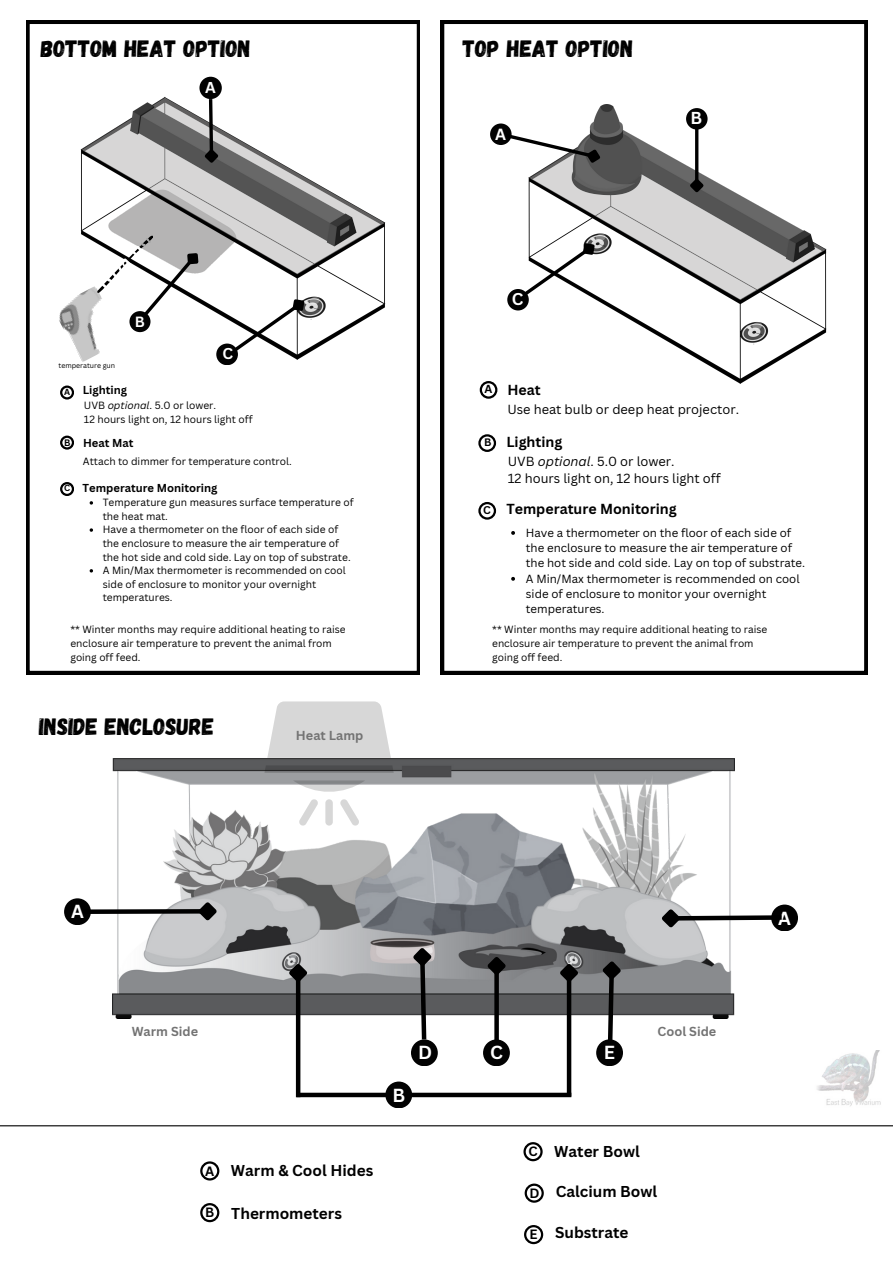
<style>
.page{position:relative;width:893px;height:1264px;background:#fff}
.page>*{position:absolute;margin:0;border:0;box-sizing:border-box;transform-origin:0 0}
.t1{font:23.55px "Gagalin";color:#000}
.t2{font:700 18.45px "Canva Sans";color:#fff}
.t3{font:700 16.8px "Canva Sans";color:#fff}
.t4{font:700 16.65px "Canva Sans";color:#fff}
.t5{font:700 15.75px "Canva Sans";color:#fff}
.t6{font:700 15.3px "Canva Sans";color:#000}
.t7{font:700 15.3px "Canva Sans";color:#fff}
.t8{font:700 14.4px "Canva Sans";color:#fff}
.t9{font:700 14.1px "Canva Sans";color:#000}
.t10{font:700 13.2px "Canva Sans";color:#000}
.t11{font:12.9px "Canva Sans";color:#000}
.t12{font:700 12.75px "Canva Sans";color:#737373}
.t13{font:11.4px/15.3px "Canva Sans";color:#000}
.t14{font:700 11.25px "Canva Sans";color:#000}
.t15{font:700 10.95px "Canva Sans";color:#000}
.t16{font:700 10.5px "Canva Sans";color:#000}
.t17{font:10.2px/13.6px "Canva Sans";color:#000}
.t18{font:700 9.15px "Canva Sans";color:#000}
.t19{font:700 8.7px "Canva Sans";color:#000}
.t20{font:6.9px "Canva Sans";color:#000}
.s1{font-style:italic}
</style>
<div class="page">
<svg style="left:441px;top:21px;width:426px;height:653px"></svg>
<div style="left:686px;top:108px;width:21px;height:22px;background:#020202;border-radius:50%"></div>
<div style="left:507px;top:289px;width:21px;height:21px;background:#020202;border-radius:50%"></div>
<div style="left:490px;top:123px;width:21px;height:22px;background:#020202;border-radius:50%"></div>
<svg style="left:502px;top:131px;width:103px;height:37px"></svg>
<svg style="left:479px;top:381px;width:18px;height:18px"></svg>
<svg style="left:200px;top:1161px;width:19px;height:19px"></svg>
<svg style="left:200px;top:1203px;width:19px;height:19px"></svg>
<svg style="left:523px;top:1142px;width:19px;height:19px"></svg>
<svg style="left:524px;top:1183px;width:19px;height:19px"></svg>
<hr style="left:0;top:1125px;width:892px;height:1px;background:#000">
<img style="left:817px;top:1050px;width:64px;height:56px">
<hr style="left:695px;top:128px;width:3px;height:53px;background:#000">
<svg style="left:687px;top:176px;width:19px;height:19px"></svg>
<svg style="left:514px;top:235px;width:88px;height:68px"></svg>
<svg style="left:478px;top:434px;width:18px;height:18px"></svg>
<svg style="left:478px;top:502px;width:18px;height:17px"></svg>
<div style="left:64px;top:898px;width:27px;height:27px;background:#020202;border-radius:50%"></div>
<div style="left:296px;top:1092px;width:275px;height:5px;background:#000"></div>
<div style="left:385px;top:1081px;width:27px;height:27px;background:#020202;border-radius:50%"></div>
<img style="left:113px;top:758px;width:621px;height:260px">
<div style="left:494px;top:971px;width:5px;height:81px;background:#000"></div>
<svg style="left:483px;top:952px;width:26px;height:27px"></svg>
<svg style="left:409px;top:943px;width:26px;height:99px"></svg>
<div style="left:483px;top:1039px;width:27px;height:27px;background:#020202;border-radius:50%"></div>
<div style="left:411px;top:1039px;width:27px;height:27px;background:#020202;border-radius:50%"></div>
<div style="left:84px;top:909px;width:118px;height:5px;background:#000"></div>
<svg style="left:194px;top:898px;width:27px;height:26px"></svg>
<hr style="left:296px;top:978px;width:4px;height:119px;background:#000">
<svg style="left:285px;top:959px;width:26px;height:27px"></svg>
<div style="left:566px;top:978px;width:5px;height:118px;background:#000"></div>
<svg style="left:556px;top:959px;width:26px;height:27px"></svg>
<svg style="left:267px;top:701px;width:124px;height:57px;background:#dbdbdb"></svg>
<svg style="left:293px;top:780px;width:72px;height:46px"></svg>
<svg style="left:264px;top:765px;width:130px;height:8px"></svg>
<svg style="left:26px;top:21px;width:394px;height:653px"></svg>
<div style="left:771px;top:904px;width:27px;height:27px;background:#020202;border-radius:50%"></div>
<svg style="left:657px;top:905px;width:124px;height:26px"></svg>
<svg style="left:598px;top:957px;width:27px;height:100px"></svg>
<div style="left:596px;top:1039px;width:27px;height:27px;background:#020202;border-radius:50%"></div>
<svg style="left:524px;top:1225px;width:19px;height:19px"></svg>
<svg style="left:511px;top:531px;width:4px;height:4px"></svg>
<svg style="left:511px;top:577px;width:4px;height:3px"></svg>
<p class="t1" style="left:41px;top:33px;width:211px">BOTTOM HEAT OPTION</p>
<p class="t7" style="left:205px;top:77px;width:12px">A</p>
<p class="t8" style="left:135px;top:311px;width:12px">B</p>
<p class="t20" style="left:59px;top:361px;width:58px">temperature gun</p>
<p class="t19" style="left:64px;top:386px;width:7px">A</p>
<p class="t14" style="left:83px;top:382px;width:46px">Lighting</p>
<p class="t7" style="left:222px;top:343px;width:12px">C</p>
<p class="t17" style="left:84px;top:398px;width:134px">UVB <span class="s1">optional</span>. 5.0 or lower.</p>
<p class="t17" style="left:84px;top:412px;width:170px">12 hours light on, 12 hours light off</p>
<p class="t18" style="left:64px;top:436px;width:8px">B</p>
<p class="t14" style="left:83px;top:435px;width:52px">Heat Mat</p>
<p class="t19" style="left:64px;top:482px;width:8px">C</p>
<p class="t14" style="left:83px;top:480px;width:136px">Temperature Monitoring</p>
<p class="t17" style="left:83px;top:454px;width:210px">Attach to dimmer for temperature control.</p>
<p class="t17" style="left:103px;top:495px;width:252px">Temperature gun measures surface temperature of the heat mat.</p>
<p class="t17" style="left:103px;top:522px;width:249px">Have a thermometer on the floor of each side of the enclosure to measure the air temperature of the hot side and cold side. Lay on top of substrate.</p>
<p class="t17" style="left:103px;top:563px;width:244px">A Min/Max thermometer is recommended on cool side of enclosure to monitor your overnight temperatures.</p>
<p class="t17" style="left:70px;top:622px;width:276px">** Winter months may require additional heating to raise enclosure air temperature to prevent the animal from going off feed.</p>
<p class="t1" style="left:39px;top:711px;width:176px">INSIDE ENCLOSURE</p>
<p class="t2" style="left:71px;top:898px;width:14px">A</p>
<p class="t12" style="left:296px;top:726px;width:69px">Heat Lamp</p>
<p class="t1" style="left:462px;top:33px;width:172px">TOP HEAT OPTION</p>
<p class="t5" style="left:495px;top:123px;width:12px">A</p>
<p class="t3" style="left:690px;top:106px;width:13px">B</p>
<p class="t4" style="left:512px;top:287px;width:13px">C</p>
<p class="t14" style="left:484px;top:381px;width:9px">A</p>
<p class="t9" style="left:507px;top:380px;width:35px">Heat</p>
<p class="t11" style="left:507px;top:400px;width:233px">Use heat bulb or deep heat projector.</p>
<p class="t9" style="left:506px;top:431px;width:58px">Lighting</p>
<p class="t11" style="left:508px;top:452px;width:168px">UVB <span class="s1">optional</span>. 5.0 or lower.</p>
<p class="t11" style="left:508px;top:469px;width:214px">12 hours light on, 12 hours light off</p>
<p class="t9" style="left:506px;top:499px;width:172px">Temperature Monitoring</p>
<p class="t13" style="left:526px;top:524px;width:281px">Have a thermometer on the floor of each side of the enclosure to measure the air temperature of the hot side and cold side. Lay on top of substrate.</p>
<p class="t13" style="left:526px;top:570px;width:275px">A Min/Max thermometer is recommended on cool side of enclosure to monitor your overnight temperatures.</p>
<p class="t17" style="left:492px;top:622px;width:276px">** Winter months may require additional heating to raise enclosure air temperature to prevent the animal from going off feed.</p>
<p class="t16" style="left:484px;top:435px;width:9px">B</p>
<p class="t15" style="left:483px;top:502px;width:9px">C</p>
<p class="t2" style="left:778px;top:904px;width:14px">A</p>
<p class="t12" style="left:132px;top:1022px;width:68px">Warm Side</p>
<p class="t12" style="left:657px;top:1022px;width:60px">Cool Side</p>
<p class="t2" style="left:604px;top:1039px;width:13px">E</p>
<p class="t2" style="left:418px;top:1039px;width:16px">D</p>
<p class="t2" style="left:490px;top:1039px;width:14px">C</p>
<p class="t2" style="left:392px;top:1081px;width:14px">B</p>
<p class="t10" style="left:205px;top:1161px;width:11px">A</p>
<p class="t6" style="left:231px;top:1159px;width:144px">Warm &amp; Cool Hides</p>
<p class="t10" style="left:205px;top:1203px;width:11px">B</p>
<p class="t6" style="left:231px;top:1202px;width:112px">Thermometers</p>
<p class="t10" style="left:528px;top:1142px;width:11px">C</p>
<p class="t6" style="left:554px;top:1140px;width:87px">Water Bowl</p>
<p class="t10" style="left:529px;top:1183px;width:12px">D</p>
<p class="t6" style="left:555px;top:1180px;width:103px">Calcium Bowl</p>
<p class="t10" style="left:529px;top:1225px;width:10px">E</p>
<p class="t6" style="left:555px;top:1221px;width:75px">Substrate</p>
</div>
